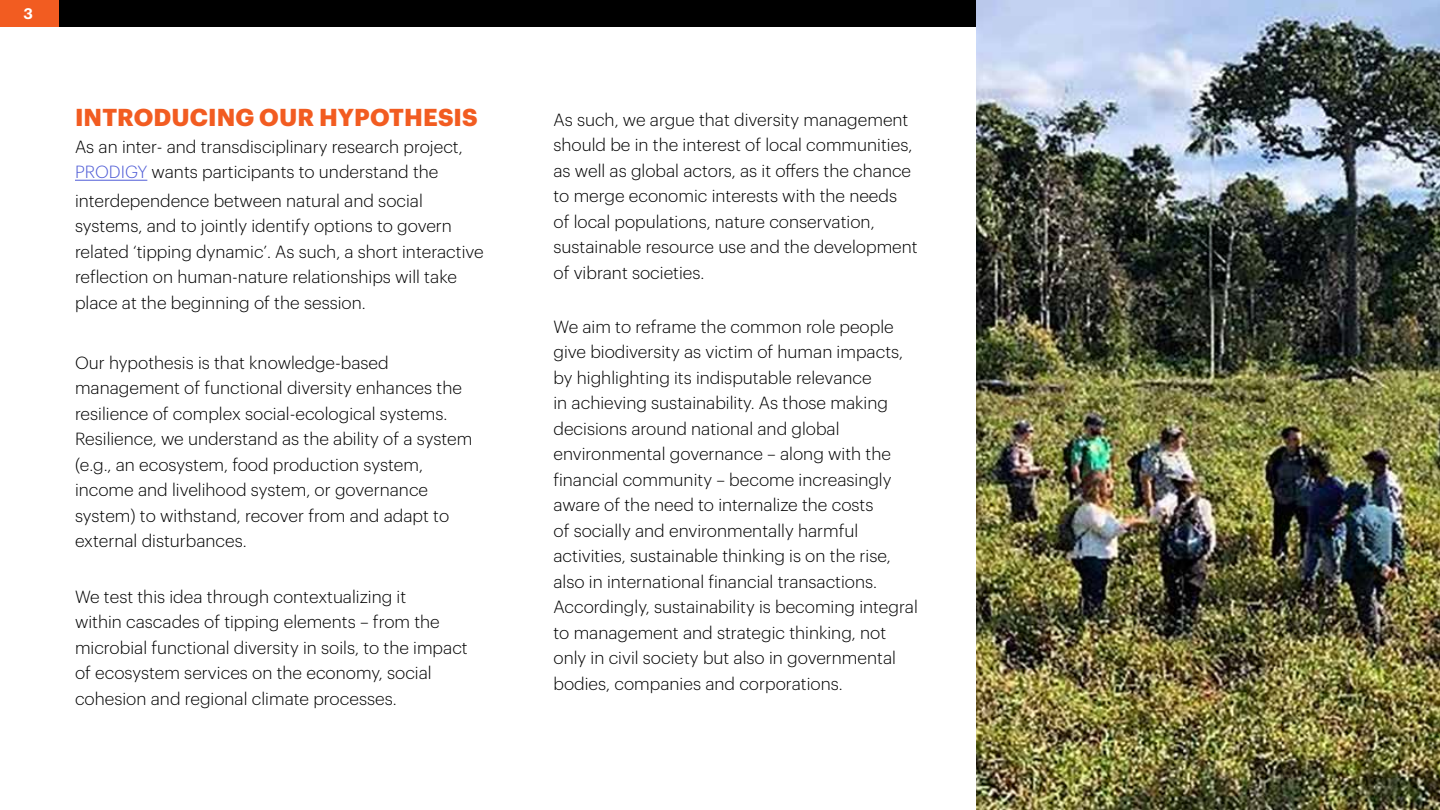
<style>
.page{position:relative;width:1440px;height:810px;background:#fff}
.page>*{position:absolute;margin:0;border:0;box-sizing:border-box;transform-origin:0 0}
.t1{font:700 24px "Graphik";letter-spacing:.005em;color:#f25c21}
.t2{font:300 17.25px/25.5px "Graphik";color:#000}
.t3{font:600 15px "Graphik";color:#fff}
.s1{color:#4f5cd6}
</style>
<div class="page">
<div style="left:0;top:0;width:1440px;height:27px;background:#000"></div>
<div style="left:0;top:0;width:58px;height:27px;background:#f25c21"></div>
<img style="left:976px;top:0;width:464px;height:810px">
<hr style="left:75px;top:180px;width:72px;height:1px;background:#4f5cd6">
<p class="t3" style="left:23px;top:2px;width:11px">3</p>
<h1 class="t1" style="left:75px;top:99px;width:404px">INTRODUCING OUR HYPOTHESIS</h1>
<p class="t2" style="left:75px;top:133px;width:389px">As an inter- and transdisciplinary research project,<br><span class="s1">PRODIGY</span> wants participants to understand the</p>
<p class="t2" style="left:75px;top:187px;width:410px">interdependence between natural and social systems, and to jointly identify options to govern related ‘tipping dynamic’. As such, a short interactive reflection on human-nature relationships will take place at the beginning of the session.</p>
<p class="t2" style="left:75px;top:349px;width:399px">Our hypothesis is that knowledge-based management of functional diversity enhances the resilience of complex social-ecological systems.<br>Resilience, we understand as the ability of a system (e.g., an ecosystem, food production system, income and livelihood system, or governance system) to withstand, recover from and adapt to external disturbances.</p>
<p class="t2" style="left:75px;top:583px;width:394px">We test this idea through contextualizing it<br>within cascades of tipping elements – from the microbial functional diversity in soils, to the impact of ecosystem services on the economy, social cohesion and regional climate processes.</p>
<p class="t2" style="left:553px;top:106px;width:366px">As such, we argue that diversity management should be in the interest of local communities, as well as global actors, as it offers the chance to merge economic interests with the needs<br>of local populations, nature conservation, sustainable resource use and the development of vibrant societies.</p>
<p class="t2" style="left:553px;top:313px;width:366px">We aim to reframe the common role people give biodiversity as victim of human impacts, by highlighting its indisputable relevance<br>in achieving sustainability. As those making decisions around national and global environmental governance – along with the financial community – become increasingly aware of the need to internalize the costs<br>of socially and environmentally harmful activities, sustainable thinking is on the rise, also in international financial transactions.<br>Accordingly, sustainability is becoming integral to management and strategic thinking, not only in civil society but also in governmental bodies, companies and corporations.</p>
</div>
